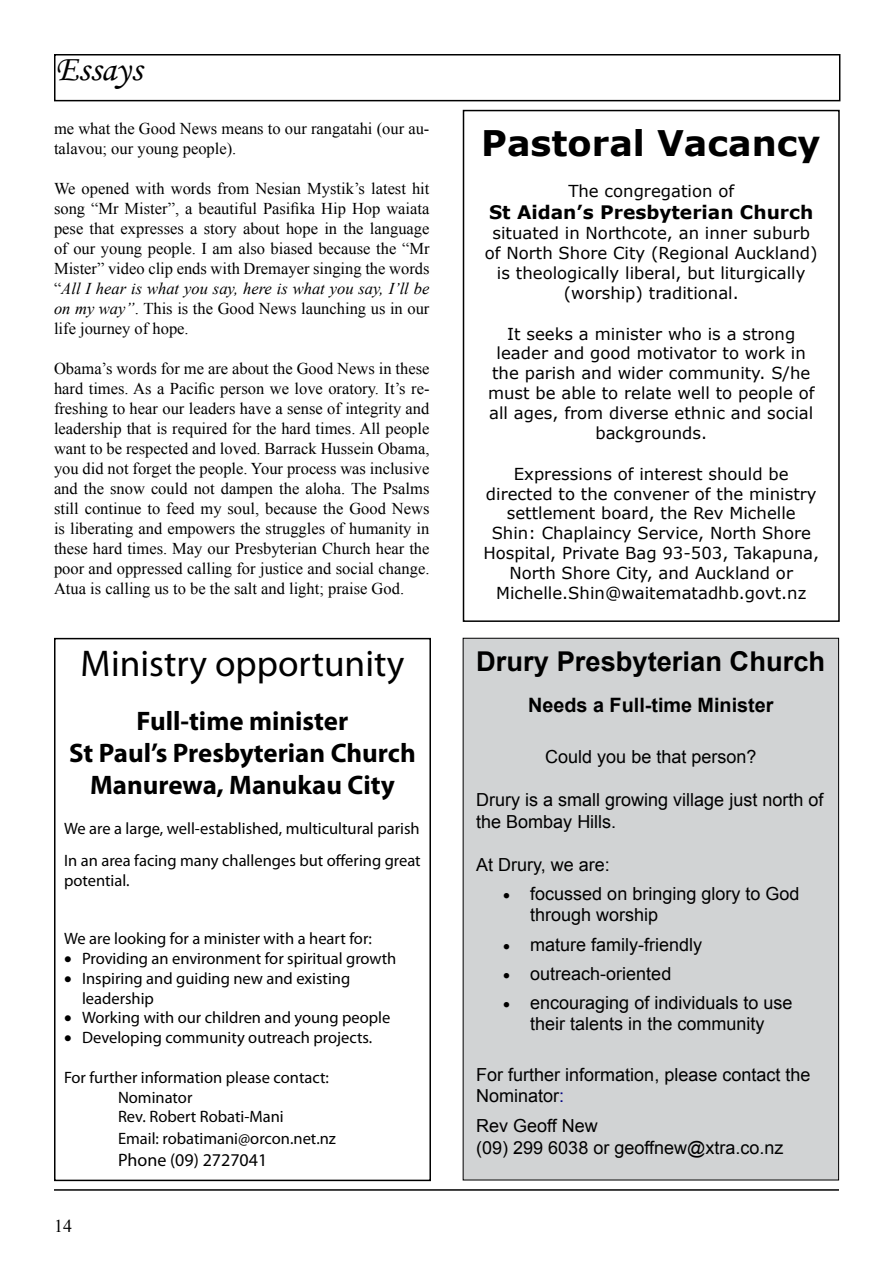
<style>
.page{position:relative;width:893px;height:1263px;background:#fff}
.page>*{position:absolute;margin:0;border:0;box-sizing:border-box;transform-origin:0 0}
.t1{font:37.35px "Myriad Pro";color:#000}
.t2{font:36px "Monotype Corsiva";color:#000}
.t3{font:700 35.25px "Verdana";color:#000}
.t4{font:700 27.3px "Arial";color:#000}
.t5{font:700 26.85px/32.2px "Myriad Pro";color:#000;text-align:center}
.t6{font:700 19.8px "Arial";color:#000}
.t7{font:700 18.6px "Verdana";color:#000}
.t8{font:18px/21.6px "Arial";color:#000}
.t9{font:18px "Myriad Pro";color:#000}
.t10{font:18px "Times New Roman";color:#000}
.t11{font:16.5px/20px "Times New Roman";color:#000;text-align:justify}
.t12{font:16.5px/19.8px "Verdana";color:#000;text-align:center}
.t13{font:16.5px/19.8px "Myriad Pro";color:#000}
.s1{font-style:italic}
.s2{color:#000084}
</style>
<div class="page">
<hr style="left:54px;top:1189px;width:785px;height:2px;background:#000">
<div style="left:54px;top:54px;width:786px;height:47px;border:2px solid #000"></div>
<div style="left:463px;top:110px;width:377px;height:512px;border:2px solid #000"></div>
<div style="left:463px;top:638px;width:376px;height:542px;background:#d1d3d4"></div>
<div style="left:54px;top:638px;width:377px;height:543px;border:2px solid #000"></div>
<h2 class="t2" style="left:56px;top:47px;width:88px">Essays</h2>
<p class="t11" style="left:54px;top:118px;width:377px">me what the Good News means to our rangatahi (our au&shy;talavou; our young people).</p>
<p class="t11" style="left:54px;top:178px;width:377px">We opened with words from Nesian Mystik’s latest hit song “Mr Mister”, a beautiful Pasifika Hip Hop waiata pese that expresses a story about hope in the language of our young people. I am also biased because the “Mr Mister” video clip ends with Dremayer singing the words “<span class="s1">All I hear is what you say, here is what you say, I’ll be on my way”</span>. This is the Good News launching us in our life journey of hope.</p>
<p class="t11" style="left:54px;top:358px;width:377px">Obama’s words for me are about the Good News in these hard times. As a Pacific person we love oratory. It’s re&shy;freshing to hear our leaders have a sense of integrity and leadership that is required for the hard times. All people want to be respected and loved. Barrack Hussein Obama, you did not forget the people. Your process was inclusive and the snow could not dampen the aloha. The Psalms still continue to feed my soul, because the Good News is liberating and empowers the struggles of humanity in these hard times. May our Presbyterian Church hear the poor and oppressed calling for justice and social change.<br>Atua is calling us to be the salt and light; praise God.</p>
<h1 class="t1" style="left:81px;top:640px;width:325px">Ministry opportunity</h1>
<h3 class="t5" style="left:69px;top:704px;width:348px">Full-time minister<br>St Paul’s Presbyterian Church<br>Manurewa, Manukau City</h3>
<p class="t13" style="left:64px;top:812px;width:358px;line-height:32.5px">We are a large, well-established, multicultural parish<br>In an area facing many challenges but offering great</p>
<p class="t13" style="left:64px;top:870px;width:67px">potential.</p>
<p class="t13" style="left:64px;top:928px;width:309px">We are looking for a minister with a heart for:</p>
<p class="t13" style="left:64px;top:948px;width:334px">• Providing an environment for spiritual growth</p>
<p class="t13" style="left:82px;top:968px;width:270px;text-indent:-18px">• Inspiring and guiding new and existing leadership</p>
<p class="t13" style="left:64px;top:1008px;width:328px">• Working with our children and young people</p>
<p class="t13" style="left:64px;top:1027px;width:310px">• Developing community outreach projects.</p>
<p class="t13" style="left:118px;top:1067px;width:212px;text-indent:-54px">For further information please contact:<br>Nominator<br>Rev. Robert Robati-Mani</p>
<p class="t13" style="left:118px;top:1128px;width:219px">Email: robatimani@orcon.net.nz</p>
<p class="t9" style="left:118px;top:1148px;width:151px">Phone (09) 2727041</p>
<p class="t10" style="left:54px;top:1214px;width:19px">14</p>
<h3 class="t3" style="left:481px;top:121px;width:341px">Pastoral Vacancy</h3>
<p class="t12" style="left:568px;top:181px;width:167px">The congregation of</p>
<p class="t7" style="left:489px;top:201px;width:326px">St Aidan’s Presbyterian Church</p>
<p class="t12" style="left:485px;top:223px;width:334px">situated in Northcote, an inner suburb of North Shore City (Regional Auckland) is theologically liberal, but liturgically (worship) traditional.</p>
<p class="t12" style="left:488px;top:323px;width:328px">It seeks a minister who is a strong leader and good motivator to work in the parish and wider community. S/he must be able to relate well to people of all ages, from diverse ethnic and social backgrounds.</p>
<p class="t12" style="left:483px;top:463px;width:337px">Expressions of interest should be directed to the convener of the ministry settlement board, the Rev Michelle Shin: Chaplaincy Service, North Shore Hospital, Private Bag 93-503, Takapuna, North Shore City, and Auckland or Michelle.Shin@waitematadhb.govt.nz</p>
<h3 class="t4" style="left:476px;top:644px;width:350px">Drury Presbyterian Church</h3>
<p class="t6" style="left:528px;top:692px;width:247px">Needs a Full-time Minister</p>
<p class="t8" style="left:545px;top:746px;width:213px">Could you be that person?</p>
<p class="t8" style="left:476px;top:789px;width:349px">Drury is a small growing village just north of the Bombay Hills.</p>
<p class="t8" style="left:476px;top:854px;width:135px">At Drury, we are:</p>
<p class="t8" style="left:530px;top:883px;width:271px;text-indent:-27px">• focussed on bringing glory to God through worship</p>
<p class="t8" style="left:503px;top:934px;width:201px">• mature family-friendly</p>
<p class="t8" style="left:503px;top:963px;width:170px">• outreach-oriented</p>
<p class="t8" style="left:503px;top:992px;width:291px;text-align:center">• encouraging of individuals to use their talents in the community</p>
<p class="t8" style="left:476px;top:1064px;width:336px">For further information, please contact the<br>Nominator<span class="s2">:</span></p>
<p class="t8" style="left:476px;top:1115px;width:309px">Rev Geoff New<br>(09) 299 6038 or geoffnew@xtra.co.nz</p>
</div>
